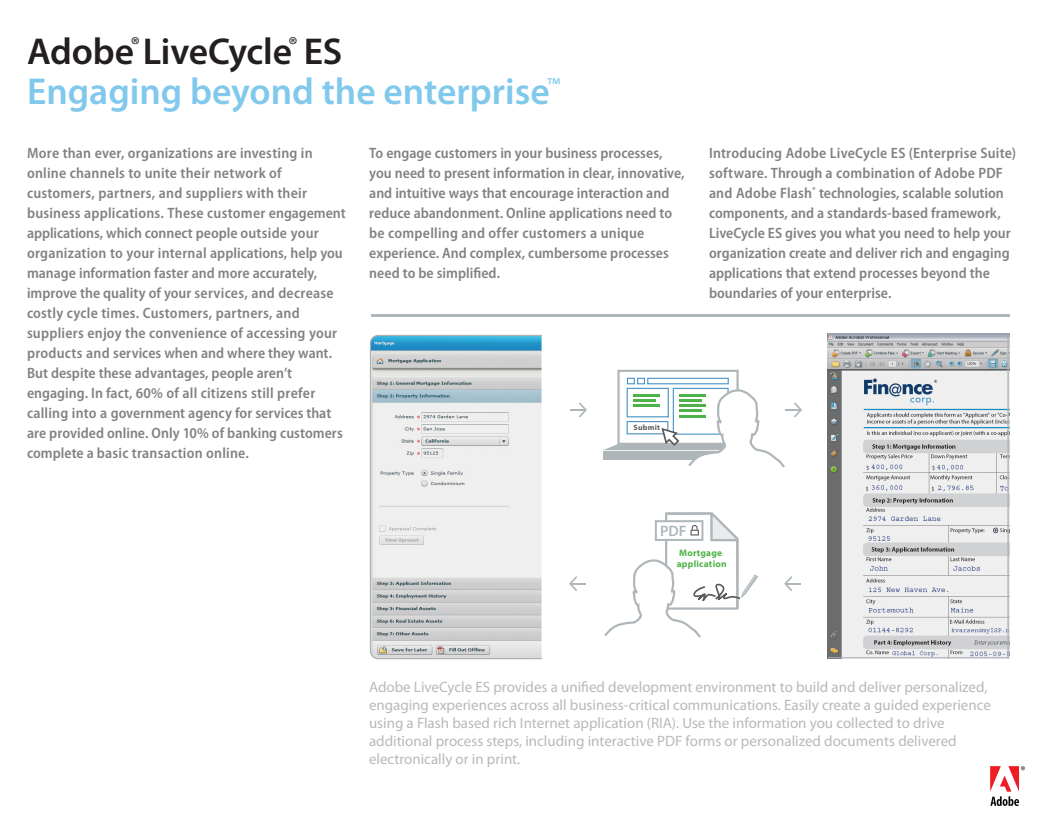
<style>
.page{position:relative;width:1047px;height:833px;background:#fff}
.page>*{position:absolute;margin:0;border:0;box-sizing:border-box;transform-origin:0 0}
.product_name{font:600 37.5px "Myriad Pro";color:#80c9ec}
.product_name-2{font:600 37.5px "Myriad Pro";letter-spacing:-.005em;color:#231f20}
.t1{font:600 15.12px "Myriad Pro";color:#aeb6ba}
.Text__Super_Header{font:600 semi-condensed 15px/20px "Myriad Pro";letter-spacing:.005em;color:#808285}
.t2{font:15px/18px "Myriad Pro";color:#b8b9bc}
.t3{font:700 9.38px/11.2px "Myriad Pro";letter-spacing:.025em;color:#4db348}
.t4{font:700 7.75px "Myriad Pro";letter-spacing:.035em;color:#58595b}
</style>
<div class="page">
<hr style="left:371px;top:314px;width:638px;height:2px;background:#aeb6ba">
<svg style="left:604px;top:512px;width:154px;height:125px"></svg>
<svg style="left:569px;top:576px;width:16px;height:15px"></svg>
<svg style="left:784px;top:576px;width:16px;height:15px"></svg>
<svg style="left:603px;top:370px;width:199px;height:97px"></svg>
<svg style="left:570px;top:402px;width:17px;height:15px"></svg>
<svg style="left:370px;top:335px;width:171px;height:323px;fill:#e8e8e8"></svg>
<svg style="left:828px;top:335px;width:180px;height:323px;fill:#efefef"></svg>
<svg style="left:990px;top:766px;width:34px;height:40px"></svg>
<p class="product_name-2" style="left:27px;top:28px;width:317px">Adobe<sup>®</sup>LiveCycle<sup>®</sup> ES</p>
<p class="product_name" style="left:27px;top:68px;width:534px">Engaging beyond the enterprise<sup>™</sup></p>
<p class="Text__Super_Header" style="left:27px;top:143px;width:320px">More than ever, organizations are investing in online channels to unite their network of customers, partners, and suppliers with their business applications. These customer engagement applications, which connect people outside your organization to your internal applications, help you manage information faster and more accurately, improve the quality of your services, and decrease costly cycle times. Customers, partners, and suppliers enjoy the convenience of accessing your products and services when and where they want.<br>But despite these advantages, people aren’t engaging. In fact, 60% of all citizens still prefer calling into a government agency for services that are provided online. Only 10% of banking customers complete a basic transaction online.</p>
<p class="Text__Super_Header" style="left:369px;top:143px;width:317px">To engage customers in your business processes, you need to present information in clear, innovative, and intuitive ways that encourage interaction and reduce abandonment. Online applications need to be compelling and offer customers a unique experience. And complex, cumbersome processes need to be simplified.</p>
<p class="Text__Super_Header" style="left:708px;top:143px;width:308px">Introducing Adobe LiveCycle ES (Enterprise Suite) software. Through a combination of Adobe PDF and Adobe Flash<sup>®</sup> technologies, scalable solution components, and a standards-based framework, LiveCycle ES gives you what you need to help your organization create and deliver rich and engaging applications that extend processes beyond the boundaries of your enterprise.</p>
<p class="t4" style="left:633px;top:422px;width:28px">Submit</p>
<p class="t1" style="left:660px;top:521px;width:28px">PDF</p>
<p class="t3" style="left:676px;top:547px;width:51px">Mortgage application</p>
<p class="t2" style="left:369px;top:678px;width:623px">Adobe LiveCycle ES provides a unified development environment to build and deliver personalized, engaging experiences across all business-critical communications. Easily create a guided experience using a Flash based rich Internet application (RIA). Use the information you collected to drive additional process steps, including interactive PDF forms or personalized documents delivered electronically or in print.</p>
</div>
